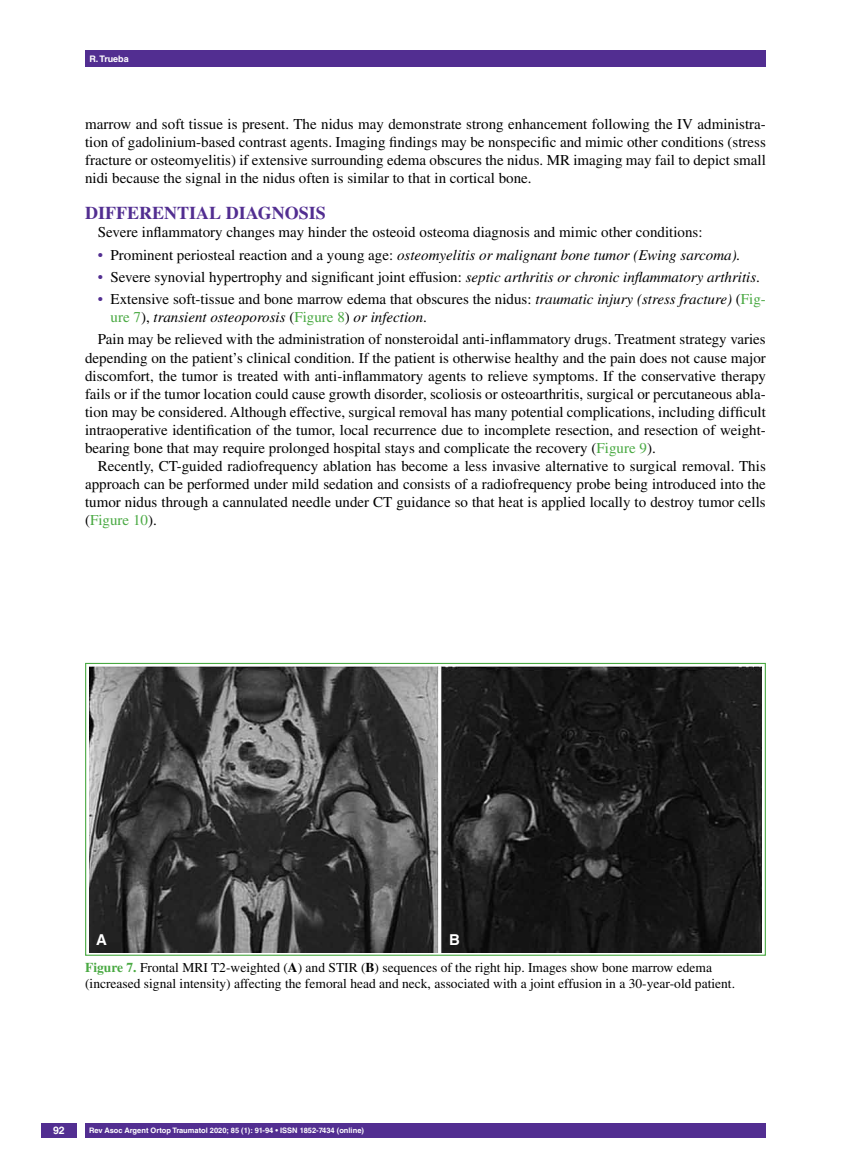
<style>
.page{position:relative;width:851px;height:1170px;background:#fff}
.page>*{position:absolute;margin:0;border:0;box-sizing:border-box;transform-origin:0 0}
.t1{font:700 18px "Times LT Std";color:#522e91}
.t2{font:15px/18px "Times LT Std";color:#000;text-align:justify}
.t3{font:italic 15px "Times LT Std";color:#000}
.t4{font:700 15px "Helvetica LT Std";color:#fff}
.t5{font:13.5px/16.2px "Times LT Std";color:#000}
.t6{font:700 10.5px "Helvetica LT Std";color:#fff}
.t7{font:700 9px "Helvetica LT Std";color:#fff}
.t8{font:700 7.5px "Helvetica LT Std";color:#fff}
.s1{font-style:normal;color:#522e91}
.s2{font-style:normal}
.s3{color:#522e91}
.s4{font-style:italic}
.s5{color:#49a942}
.s6{font-weight:700;color:#49a942}
.s7{font-weight:700}
</style>
<div class="page">
<div style="left:41px;top:1123px;width:36px;height:14px;background:#522e91"></div>
<div style="left:85px;top:50px;width:680px;height:17px;background:#522e91"></div>
<div style="left:85px;top:1123px;width:680px;height:14px;background:#522e91"></div>
<img style="left:89px;top:666px;width:672px;height:286px">
<p class="t7" style="left:89px;top:53px;width:41px">R. Trueba</p>
<p class="t2" style="left:85px;top:115px;width:682px">marrow and soft tissue is present. The nidus may demonstrate strong enhancement following the IV administra&shy;tion of gadolinium-based contrast agents. Imaging findings may be nonspecific and mimic other conditions (stress fracture or osteomyelitis) if extensive surrounding edema obscures the nidus. MR imaging may fail to depict small nidi because the signal in the nidus often is similar to that in cortical bone.</p>
<p class="t1" style="left:85px;top:202px;width:242px">DIFFERENTIAL DIAGNOSIS</p>
<p class="t2" style="left:98px;top:223px;width:606px">Severe inflammatory changes may hinder the osteoid osteoma diagnosis and mimic other conditions:</p>
<p class="t3" style="left:98px;top:246px;width:644px"><span class="s1">•</span> <span class="s2">Prominent periosteal reaction and a young age:</span> osteomyelitis or malignant bone tumor (Ewing sarcoma).</p>
<p class="t2" style="left:98px;top:268px;width:663px"><span class="s3">•</span> Severe synovial hypertrophy and significant joint effusion: <span class="s4">septic arthritis or chronic inflammatory arthritis</span>.</p>
<p class="t2" style="left:111px;top:290px;width:656px;text-indent:-13px"><span class="s3">•</span> Extensive soft-tissue and bone marrow edema that obscures the nidus: <span class="s4">traumatic injury (stress fracture)</span> (<span class="s5">Fig&shy;ure 7</span>), <span class="s4">transient osteoporosis</span> (<span class="s5">Figure 8</span>) <span class="s4">or infection</span>.</p>
<p class="t2" style="left:85px;top:330px;width:682px;text-indent:13px">Pain may be relieved with the administration of nonsteroidal anti-inflammatory drugs. Treatment strategy varies depending on the patient’s clinical condition. If the patient is otherwise healthy and the pain does not cause major discomfort, the tumor is treated with anti-inflammatory agents to relieve symptoms. If the conservative therapy fails or if the tumor location could cause growth disorder, scoliosis or osteoarthritis, surgical or percutaneous abla&shy;tion may be considered. Although effective, surgical removal has many potential complications, including difficult intraoperative identification of the tumor, local recurrence due to incomplete resection, and resection of weight&shy;bearing bone that may require prolonged hospital stays and complicate the recovery (<span class="s5">Figure 9</span>).</p>
<p class="t2" style="left:85px;top:456px;width:682px;text-indent:13px">Recently, CT-guided radiofrequency ablation has become a less invasive alternative to surgical removal. This approach can be performed under mild sedation and consists of a radiofrequency probe being introduced into the tumor nidus through a cannulated needle under CT guidance so that heat is applied locally to destroy tumor cells (<span class="s5">Figure 10</span>).</p>
<p class="t4" style="left:96px;top:930px;width:12px">A</p>
<p class="t4" style="left:449px;top:930px;width:12px">B</p>
<p class="t5" style="left:85px;top:959px;width:651px"><span class="s6">FIGURE 7.</span> Frontal MRI T2-weighted (<span class="s7">A</span>) and STIR (<span class="s7">B</span>) sequences of the right hip. Images show bone marrow edema (increased signal intensity) affecting the femoral head and neck, associated with a joint effusion in a 30-year-old patient.</p>
<p class="t6" style="left:53px;top:1124px;width:13px">92</p>
<p class="t8" style="left:89px;top:1125px;width:276px">Rev Asoc Argent Ortop Traumatol 2020; 85 (1): 91-94 • ISSN 1852-7434 (online)</p>
</div>
